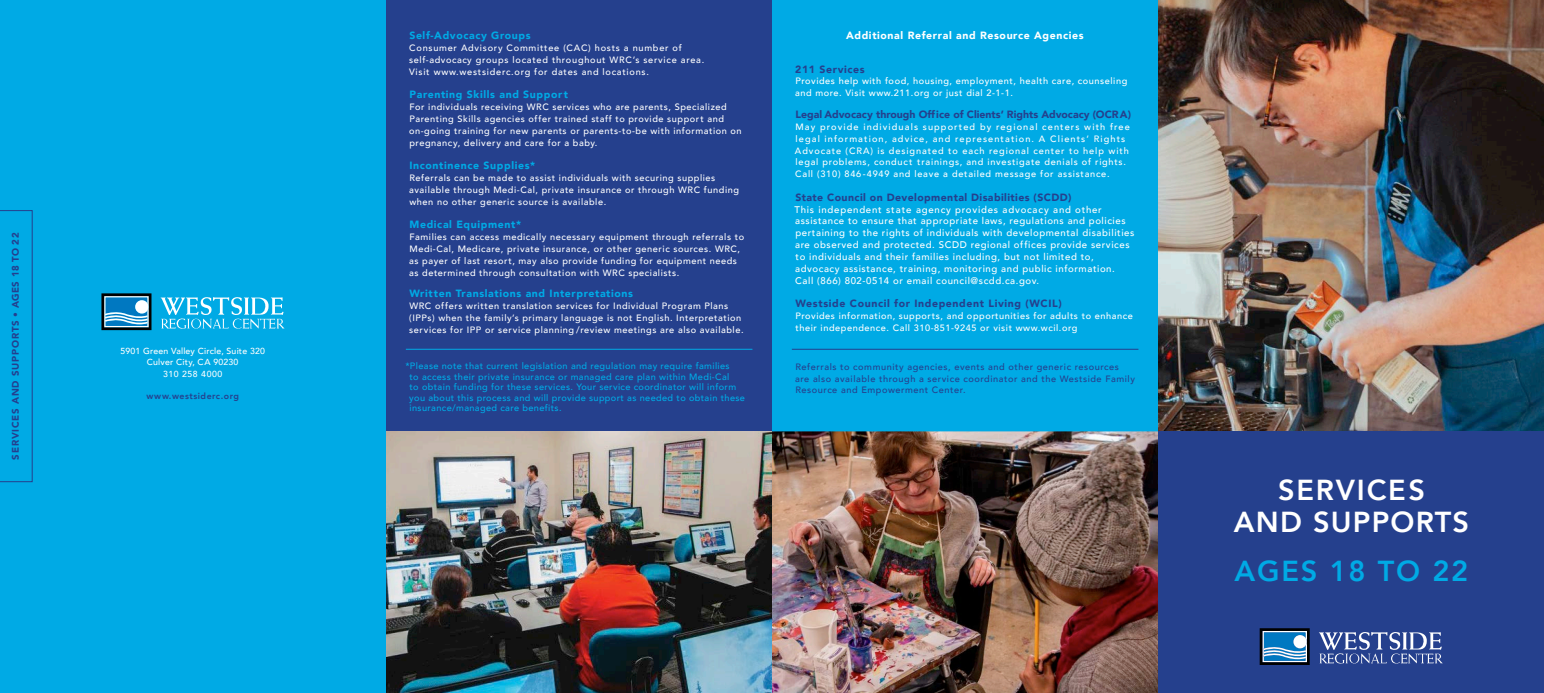
<style>
.page{position:relative;width:1544px;height:693px;background:#fff}
.page>*{position:absolute;margin:0;border:0;box-sizing:border-box;transform-origin:0 0}
.t1{font:800 28.88px "Avenir";letter-spacing:.04em;color:#fff}
.t2{font:800 28.88px "Avenir";letter-spacing:.06em;color:#00aae5}
.t3{font:800 28.88px "Avenir";letter-spacing:.06em;color:#fff}
.Revised_Blue_Subtitl{font:900 10.5px "Avenir";letter-spacing:.06em;color:#00aae5}
.Body_Copy_White{font:900 10.5px "Avenir";color:#25408d}
.Revised_Blue_Subtitl-2{font:900 10.5px "Avenir";letter-spacing:.06em;color:#25408d}
.Medium_White_Parag{font:900 10.5px "Avenir";letter-spacing:.04em;color:#25408d}
.Revised_Blue_Subtitl-3{font:900 10.5px "Avenir";letter-spacing:.06em;color:#fff}
.Medium_White_Parag-2{font:500 9.62px/11.8px "Avenir";letter-spacing:.06em;color:#fff}
.t4{font:900 9.62px "Avenir";letter-spacing:.08em;color:#243f8e}
.Medium_White_Parag-3{font:500 9.19px/11.8px "Avenir";letter-spacing:.06em;color:#fff}
.Revised_Blue_Subtitl-4{font:500 9.19px/11.8px "Avenir";letter-spacing:.06em;color:#fff}
.Medium_White_Parag-4{font:500 9.19px/10.5px "Avenir";letter-spacing:.04em;color:#00aae5}
.Body_Copy_White-2{font:500 9.19px/11.8px "Avenir";letter-spacing:.08em;color:#fff}
.Medium_White_Parag-5{font:500 9.19px/11.4px "Avenir";letter-spacing:.06em;color:#25408d}
.Medium_White_Parag-6{font:500 9.19px "Avenir";letter-spacing:.08em;color:#fff}
.Body_Copy_White-3{font:500 9.19px "Avenir";letter-spacing:.12em;color:#fff}
.Dark_Blue_Subtitles{font:500 8.75px "Avenir";letter-spacing:.02em;color:#fff}
.t5{font:800 8.75px "Avenir";letter-spacing:.06em;color:#25408d}
.Dark_Blue_Subtitles-2{font:500 8.75px "Avenir";letter-spacing:.06em;color:#fff}
</style>
<div class="page">
<div style="left:0;top:0;width:386px;height:693px;background:#00aae5"></div>
<div style="left:386px;top:0;width:386px;height:693px;background:#25408d"></div>
<div style="left:772px;top:0;width:386px;height:693px;background:#00aae5"></div>
<img style="left:1158px;top:0;width:386px;height:432px">
<img style="left:386px;top:431px;width:772px;height:262px">
<hr style="left:792px;top:349px;width:346px;height:1px;background:#25408d">
<hr style="left:406px;top:349px;width:346px;height:1px;background:#00aae5">
<svg style="left:161px;top:297px;width:123px;height:32px"></svg>
<svg style="left:101px;top:293px;width:50px;height:37px;background:#4685a9"></svg>
<div style="left:1158px;top:432px;width:386px;height:261px;background:#25408d"></div>
<svg style="left:0;top:210px;width:32px;height:272px"></svg>
<svg style="left:1319px;top:632px;width:123px;height:32px"></svg>
<svg style="left:1259px;top:628px;width:50px;height:37px;background:#497ea3"></svg>
<p class="t4" style="left:7px;top:460px;width:228px;rotate:-90deg">SERVICES AND SUPPORTS • AGES 18 TO 22</p>
<p class="Dark_Blue_Subtitles" style="left:120px;top:343px;width:146px">5901 Green Valley Circle, Suite 320</p>
<p class="Dark_Blue_Subtitles" style="left:147px;top:355px;width:93px">Culver City, CA 90230</p>
<p class="Dark_Blue_Subtitles-2" style="left:163px;top:366px;width:61px">310 258 4000</p>
<p class="t5" style="left:146px;top:389px;width:94px">www.westsiderc.org</p>
<p class="Revised_Blue_Subtitl" style="left:409px;top:27px;width:123px">Self-Advocacy Groups</p>
<p class="Medium_White_Parag-6" style="left:409px;top:40px;width:274px">Consumer Advisory Committee (CAC) hosts a number of</p>
<p class="Medium_White_Parag-6" style="left:409px;top:52px;width:296px">self-advocacy groups located throughout WRC’s service area.</p>
<p class="Medium_White_Parag-6" style="left:409px;top:64px;width:241px">Visit www.westsiderc.org for dates and locations.</p>
<p class="Revised_Blue_Subtitl" style="left:409px;top:86px;width:160px">Parenting Skills and Support</p>
<p class="Medium_White_Parag-3" style="left:409px;top:101px;width:334px">For individuals receiving WRC services who are parents, Specialized Parenting Skills agencies offer trained staff to provide support and on-going training for new parents or parents-to-be with information on pregnancy, delivery and care for a baby.</p>
<p class="Revised_Blue_Subtitl" style="left:409px;top:157px;width:127px">Incontinence Supplies*</p>
<p class="Medium_White_Parag-3" style="left:409px;top:172px;width:331px">Referrals can be made to assist individuals with securing supplies available through Medi-Cal, private insurance or through WRC funding when no other generic source is available.</p>
<p class="Revised_Blue_Subtitl" style="left:409px;top:216px;width:113px">Medical Equipment*</p>
<p class="Revised_Blue_Subtitl-4" style="left:409px;top:231px;width:336px">Families can access medically necessary equipment through referrals to Medi-Cal, Medicare, private insurance, or other generic sources. WRC, as payer of last resort, may also provide funding for equipment needs as determined through consultation with WRC specialists.</p>
<p class="Revised_Blue_Subtitl" style="left:409px;top:284px;width:225px">Written Translations and Interpretations</p>
<p class="Revised_Blue_Subtitl-4" style="left:409px;top:299px;width:336px">WRC offers written translation services for Individual Program Plans (IPPs) when the family’s primary language is not English. Interpretation services for IPP or service planning /review meetings are also available.</p>
<p class="Medium_White_Parag-4" style="left:409px;top:360px;width:337px;text-indent:-4px">*Please note that current legislation and regulation may require families<br>to access their private insurance or managed care plan within Medi-Cal<br>to obtain funding for these services. Your service coordinator will inform you about this process and will provide support as needed to obtain these insurance/managed care benefits.</p>
<p class="Revised_Blue_Subtitl-3" style="left:846px;top:27px;width:239px">Additional Referral and Resource Agencies</p>
<p class="Revised_Blue_Subtitl-2" style="left:795px;top:60px;width:71px">211 Services</p>
<p class="Medium_White_Parag-3" style="left:795px;top:75px;width:334px">Provides help with food, housing, employment, health care, counseling and more. Visit www.211.org or just dial 2-1-1.</p>
<p class="Body_Copy_White" style="left:795px;top:105px;width:337px">Legal Advocacy through Office of Clients’ Rights Advocacy (OCRA)</p>
<p class="Body_Copy_White-3" style="left:795px;top:119px;width:336px">May provide individuals supported by regional centers with free</p>
<p class="Body_Copy_White-2" style="left:795px;top:132px;width:335px">legal information, advice, and representation. A Clients’ Rights Advocate (CRA) is designated to each regional center to help with legal problems, conduct trainings, and investigate denials of rights.<br>Call (310) 846-4949 and leave a detailed message for assistance.</p>
<p class="Medium_White_Parag" style="left:795px;top:188px;width:278px">State Council on Developmental Disabilities (SCDD)</p>
<p class="Medium_White_Parag-2" style="left:794px;top:203px;width:341px">This independent state agency provides advocacy and other assistance to ensure that appropriate laws, regulations and policies pertaining to the rights of individuals with developmental disabilities are observed and protected. SCDD regional offices provide services to individuals and their families including, but not limited to, advocacy assistance, training, monitoring and public information.<br>Call (866) 802-0514 or email council@scdd.ca.gov.</p>
<p class="Revised_Blue_Subtitl-2" style="left:795px;top:294px;width:268px">Westside Council for Independent Living (WCIL)</p>
<p class="Medium_White_Parag-3" style="left:795px;top:309px;width:339px">Provides information, supports, and opportunities for adults to enhance their independence. Call 310-851-9245 or visit www.wcil.org</p>
<p class="Medium_White_Parag-5" style="left:795px;top:361px;width:341px">Referrals to community agencies, events and other generic resources are also available through a service coordinator and the Westside Family<br>Resource and Empowerment Center.</p>
<p class="t3" style="left:1278px;top:467px;width:148px">SERVICES</p>
<p class="t1" style="left:1233px;top:499px;width:237px">AND SUPPORTS</p>
<p class="t2" style="left:1234px;top:548px;width:235px">AGES 18 TO 22</p>
</div>
